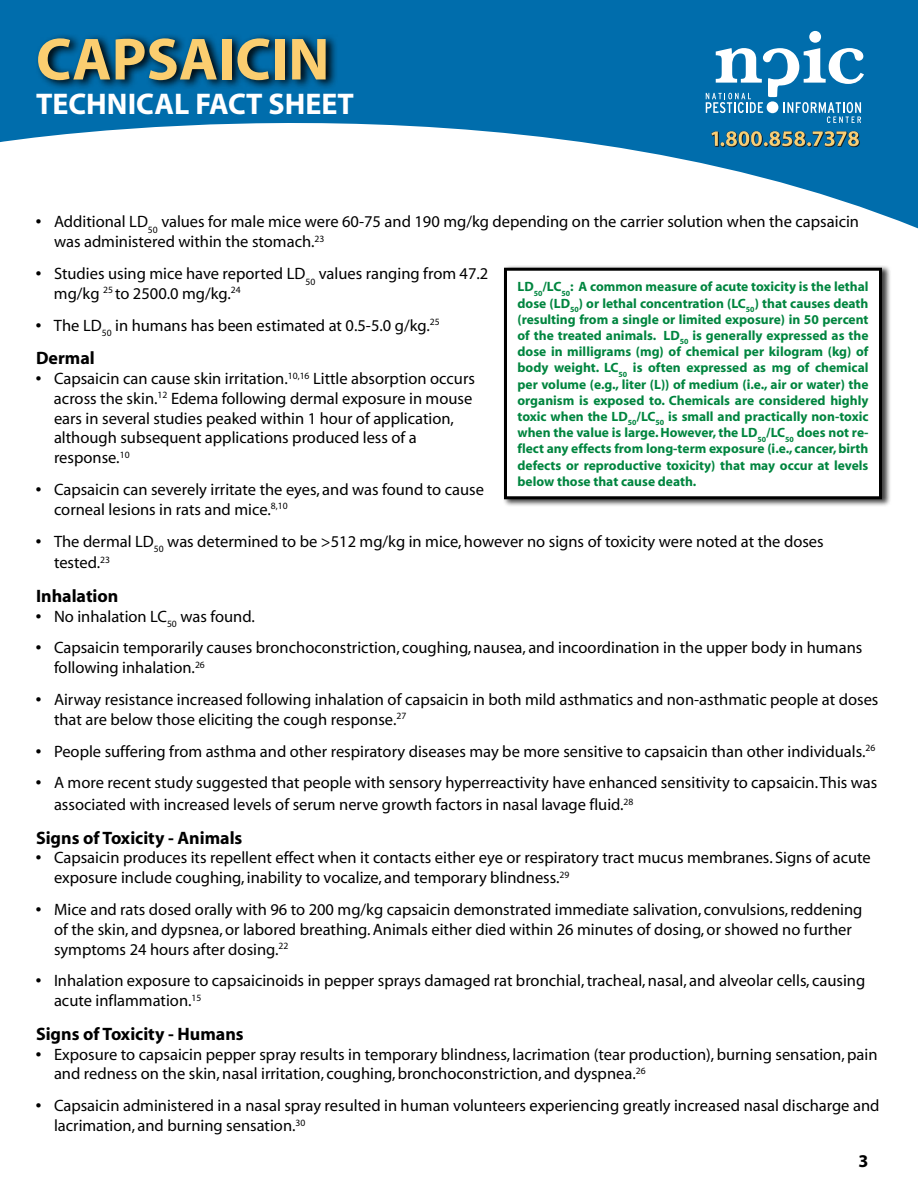
<style>
.page{position:relative;width:918px;height:1188px;background:#fff}
.page>*{position:absolute;margin:0;border:0;box-sizing:border-box;transform-origin:0 0}
.t1{font:700 60px "Myriad";color:#fbce70}
.t2{font:700 30px "Myriad";color:#fff}
.t3{font:700 18px "Myriad";color:#000}
.t4{font:16.5px/19.8px "Myriad";color:#000}
.t5{font:700 13.5px/16.2px "Myriad";color:#00853f;text-align:justify}
.s1{font-weight:700}
</style>
<div class="page">
<svg style="left:0;top:0;width:918px;height:228px;fill:#006dac"></svg>
<svg style="left:706px;top:31px;width:158px;height:57px"></svg>
<svg style="left:35px;top:32px;width:304px;height:58px;background:#004871"></svg>
<img style="left:680px;top:88px;width:216px;height:108px">
<div style="left:503px;top:265px;width:388px;height:241px;background:#000;opacity:.75"></div>
<div style="left:506px;top:269px;width:374px;height:229px;background:#fff"></div>
<div style="left:504px;top:268px;width:378px;height:231px;border:3px solid #000"></div>
<h1 class="t1" style="left:36px;top:28px;width:295px">CAPSAICIN</h1>
<h2 class="t2" style="left:36px;top:88px;width:319px">TECHNICAL FACT SHEET</h2>
<p class="t4" style="left:54px;top:213px;width:807px;text-indent:-18px"><span class="s1">•</span> Additional LD<sub>50</sub> values for male mice were 60-75 and 190 mg/kg depending on the carrier solution when the capsaicin was administered within the stomach.<sup>23</sup></p>
<p class="t4" style="left:54px;top:264px;width:436px;text-indent:-18px"><span class="s1">•</span> Studies using mice have reported LD<sub>50</sub> values ranging from 47.2 mg/kg <sup>25</sup> to 2500.0 mg/kg.<sup>24</sup></p>
<p class="t4" style="left:36px;top:316px;width:405px"><span class="s1">•</span> The LD<sub>50</sub> in humans has been estimated at 0.5-5.0 g/kg.<sup>25</sup></p>
<p class="t3" style="left:36px;top:349px;width:60px">Dermal</p>
<p class="t4" style="left:54px;top:369px;width:422px;text-indent:-18px"><span class="s1">•</span> Capsaicin can cause skin irritation.<sup>10,16</sup> Little absorption occurs across the skin.<sup>12</sup> Edema following dermal exposure in mouse ears in several studies peaked within 1 hour of application, although subsequent applications produced less of a response.<sup>10</sup></p>
<p class="t4" style="left:54px;top:480px;width:432px;text-indent:-18px"><span class="s1">•</span> Capsaicin can severely irritate the eyes, and was found to cause corneal lesions in rats and mice.<sup>8,10</sup></p>
<p class="t4" style="left:54px;top:531px;width:771px;line-height:21.6px;text-indent:-18px"><span class="s1">•</span> The dermal LD<sub>50</sub> was determined to be &gt;512 mg/kg in mice, however no signs of toxicity were noted at the doses tested.<sup>23</sup></p>
<p class="t3" style="left:36px;top:587px;width:84px">Inhalation</p>
<p class="t4" style="left:36px;top:607px;width:220px"><span class="s1">•</span> No inhalation LC<sub>50</sub> was found.</p>
<p class="t4" style="left:54px;top:639px;width:810px;text-indent:-18px"><span class="s1">•</span> Capsaicin temporarily causes bronchoconstriction, coughing, nausea, and incoordination in the upper body in humans following inhalation.<sup>26</sup></p>
<p class="t4" style="left:54px;top:690px;width:826px;text-indent:-18px"><span class="s1">•</span> Airway resistance increased following inhalation of capsaicin in both mild asthmatics and non-asthmatic people at doses that are below those eliciting the cough response.<sup>27</sup></p>
<p class="t4" style="left:36px;top:742px;width:841px"><span class="s1">•</span> People suffering from asthma and other respiratory diseases may be more sensitive to capsaicin than other individuals.<sup>26</sup></p>
<p class="t4" style="left:54px;top:773px;width:825px;line-height:21.6px;text-indent:-18px"><span class="s1">•</span> A more recent study suggested that people with sensory hyperreactivity have enhanced sensitivity to capsaicin. This was associated with increased levels of serum nerve growth factors in nasal lavage fluid.<sup>28</sup></p>
<p class="t3" style="left:36px;top:828px;width:208px">Signs of Toxicity - Animals</p>
<p class="t4" style="left:54px;top:849px;width:818px;text-indent:-18px"><span class="s1">•</span> Capsaicin produces its repellent effect when it contacts either eye or respiratory tract mucus membranes. Signs of acute exposure include coughing, inability to vocalize, and temporary blindness.<sup>29</sup></p>
<p class="t4" style="left:54px;top:900px;width:810px;text-indent:-18px"><span class="s1">•</span> Mice and rats dosed orally with 96 to 200 mg/kg capsaicin demonstrated immediate salivation, convulsions, reddening of the skin, and dypsnea, or labored breathing. Animals either died within 26 minutes of dosing, or showed no further symptoms 24 hours after dosing.<sup>22</sup></p>
<p class="t4" style="left:54px;top:972px;width:813px;text-indent:-18px"><span class="s1">•</span> Inhalation exposure to capsaicinoids in pepper sprays damaged rat bronchial, tracheal, nasal, and alveolar cells, causing acute inflammation.<sup>15</sup></p>
<p class="t3" style="left:36px;top:1025px;width:209px">Signs of Toxicity - Humans</p>
<p class="t4" style="left:54px;top:1045px;width:825px;text-indent:-18px"><span class="s1">•</span> Exposure to capsaicin pepper spray results in temporary blindness, lacrimation (tear production), burning sensation, pain and redness on the skin, nasal irritation, coughing, bronchoconstriction, and dyspnea.<sup>26</sup></p>
<p class="t4" style="left:54px;top:1097px;width:827px;text-indent:-18px"><span class="s1">•</span> Capsaicin administered in a nasal spray resulted in human volunteers experiencing greatly increased nasal discharge and lacrimation, and burning sensation.<sup>30</sup></p>
<p class="t5" style="left:517px;top:279px;width:353px">LD<sub>50</sub>/LC<sub>50</sub>: A common measure of acute toxicity is the lethal dose (LD<sub>50</sub>) or lethal concentration (LC<sub>50</sub>) that causes death (resulting from a single or limited exposure) in 50 percent of the treated animals. LD<sub>50</sub> is generally expressed as the dose in milligrams (mg) of chemical per kilogram (kg) of body weight. LC<sub>50</sub> is often expressed as mg of chemical per volume (e.g., liter (L)) of medium (i.e., air or water) the organism is exposed to. Chemicals are considered highly toxic when the LD<sub>50</sub>/LC<sub>50</sub> is small and practically non-toxic when the value is large. However, the LD<sub>50</sub>/LC<sub>50</sub> does not re&shy;flect any effects from long-term exposure (i.e., cancer, birth defects or reproductive toxicity) that may occur at levels below those that cause death.</p>
<p class="t3" style="left:859px;top:1151px;width:11px">3</p>
</div>
